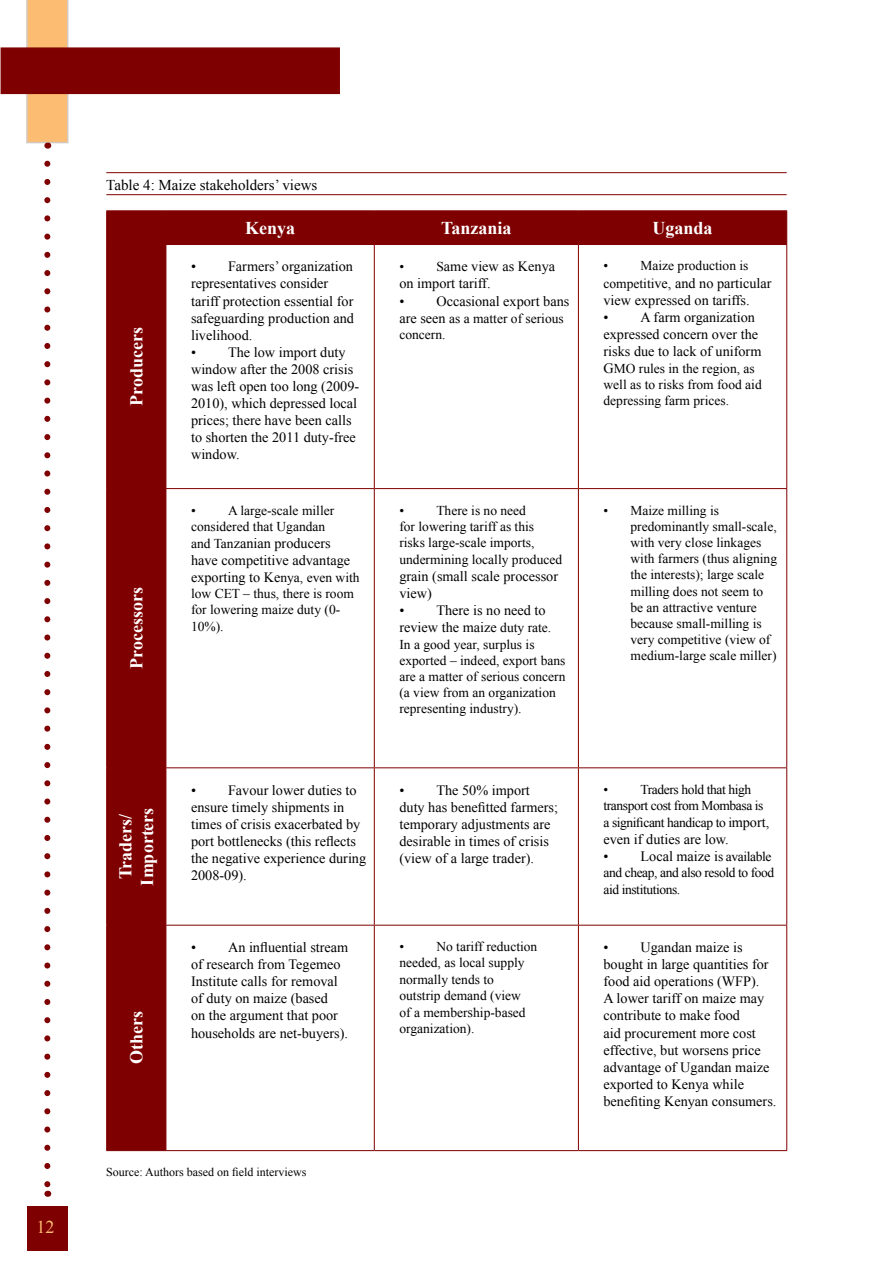
<style>
.page{position:relative;width:893px;height:1263px;background:#fff}
.page>*{position:absolute;margin:0;border:0;box-sizing:border-box;transform-origin:0 0}
.t1{font:700 18px/21.6px "Times New Roman";color:#fff;text-align:center}
.t2{font:18px "Times New Roman";color:#fcbd72}
.t3{font:15px "Times New Roman";color:#000}
.t4{font:14.25px/17.1px "Times New Roman";color:#000}
.t5{font:13.5px/16.2px "Times New Roman";color:#000}
.t6{font:13.5px/16.6px "Times New Roman";letter-spacing:-.03em;color:#000}
.t7{font:12px "Times New Roman";color:#000}
.s1{font-size:13.5px}
.s2{font-size:14.25px}
</style>
<div class="page">
<div style="left:27px;top:1206px;width:41px;height:45px;background:#7f0000"></div>
<div style="left:1px;top:47px;width:339px;height:47px;background:#7f0000;border:2px solid #7f0000"></div>
<svg style="left:44px;top:164px;width:6px;height:1021px"></svg>
<svg style="left:26px;top:0;width:42px;height:149px"></svg>
<hr style="left:106px;top:172px;width:681px;height:1px;background:#7f0000">
<hr style="left:106px;top:194px;width:681px;height:1px;background:#7f0000">
<div style="left:107px;top:211px;width:679px;height:33px;background:#7f0000"></div>
<div style="left:107px;top:245px;width:59px;height:905px;background:#7f0000"></div>
<hr style="left:106px;top:210px;width:60px;height:1px;background:#7f0000">
<hr style="left:106px;top:211px;width:1px;height:33px;background:#7f0000">
<hr style="left:166px;top:210px;width:208px;height:1px;background:#7f0000">
<hr style="left:166px;top:211px;width:1px;height:33px;background:#7f0000">
<hr style="left:374px;top:210px;width:204px;height:1px;background:#7f0000">
<hr style="left:374px;top:211px;width:1px;height:33px;background:#7f0000">
<hr style="left:578px;top:210px;width:209px;height:1px;background:#7f0000">
<hr style="left:578px;top:211px;width:1px;height:33px;background:#7f0000">
<hr style="left:786px;top:211px;width:1px;height:33px;background:#7f0000">
<hr style="left:106px;top:244px;width:60px;height:1px;background:#7f0000">
<hr style="left:106px;top:245px;width:1px;height:243px;background:#7f0000">
<hr style="left:166px;top:244px;width:208px;height:1px;background:#7f0000">
<hr style="left:166px;top:245px;width:1px;height:243px;background:#7f0000">
<hr style="left:374px;top:244px;width:204px;height:1px;background:#7f0000">
<hr style="left:374px;top:245px;width:1px;height:243px;background:#7f0000">
<hr style="left:578px;top:244px;width:209px;height:1px;background:#7f0000">
<hr style="left:578px;top:245px;width:1px;height:243px;background:#7f0000">
<hr style="left:786px;top:245px;width:1px;height:243px;background:#7f0000">
<hr style="left:106px;top:488px;width:60px;height:1px;background:#7f0000">
<hr style="left:106px;top:489px;width:1px;height:278px;background:#7f0000">
<hr style="left:166px;top:488px;width:208px;height:1px;background:#7f0000">
<hr style="left:166px;top:489px;width:1px;height:278px;background:#7f0000">
<hr style="left:374px;top:488px;width:204px;height:1px;background:#7f0000">
<hr style="left:374px;top:489px;width:1px;height:278px;background:#7f0000">
<hr style="left:578px;top:488px;width:209px;height:1px;background:#7f0000">
<hr style="left:578px;top:489px;width:1px;height:278px;background:#7f0000">
<hr style="left:786px;top:489px;width:1px;height:278px;background:#7f0000">
<hr style="left:106px;top:767px;width:60px;height:1px;background:#7f0000">
<hr style="left:106px;top:768px;width:1px;height:157px;background:#7f0000">
<hr style="left:166px;top:767px;width:208px;height:1px;background:#7f0000">
<hr style="left:166px;top:768px;width:1px;height:157px;background:#7f0000">
<hr style="left:374px;top:767px;width:204px;height:1px;background:#7f0000">
<hr style="left:374px;top:768px;width:1px;height:157px;background:#7f0000">
<hr style="left:578px;top:767px;width:209px;height:1px;background:#7f0000">
<hr style="left:578px;top:768px;width:1px;height:157px;background:#7f0000">
<hr style="left:786px;top:768px;width:1px;height:157px;background:#7f0000">
<hr style="left:106px;top:925px;width:60px;height:1px;background:#7f0000">
<hr style="left:106px;top:925px;width:1px;height:225px;background:#7f0000">
<hr style="left:166px;top:925px;width:208px;height:1px;background:#7f0000">
<hr style="left:166px;top:925px;width:1px;height:225px;background:#7f0000">
<hr style="left:374px;top:925px;width:204px;height:1px;background:#7f0000">
<hr style="left:374px;top:925px;width:1px;height:225px;background:#7f0000">
<hr style="left:578px;top:925px;width:209px;height:1px;background:#7f0000">
<hr style="left:578px;top:925px;width:1px;height:225px;background:#7f0000">
<hr style="left:786px;top:925px;width:1px;height:225px;background:#7f0000">
<hr style="left:106px;top:1150px;width:60px;height:1px;background:#7f0000">
<hr style="left:166px;top:1150px;width:208px;height:1px;background:#7f0000">
<hr style="left:374px;top:1150px;width:204px;height:1px;background:#7f0000">
<hr style="left:578px;top:1150px;width:209px;height:1px;background:#7f0000">
<p class="t2" style="left:37px;top:1214px;width:19px">12</p>
<p class="t3" style="left:106px;top:175px;width:213px">Table 4: Maize stakeholders’ views</p>
<p class="t1" style="left:245px;top:216px;width:52px">Kenya</p>
<p class="t1" style="left:441px;top:216px;width:72px">Tanzania</p>
<p class="t1" style="left:653px;top:216px;width:62px">Uganda</p>
<p class="t1" style="left:125px;top:406px;width:80px;rotate:-90deg">Producers</p>
<p class="t1" style="left:125px;top:669px;width:83px;rotate:-90deg">Processors</p>
<p class="t1" style="left:114px;top:885px;width:79px;rotate:-90deg">Traders/<br>Importers</p>
<p class="t1" style="left:125px;top:1064px;width:54px;rotate:-90deg">Others</p>
<p class="t4" style="left:191px;top:258px;width:165px">• Farmers’ organization representatives consider tariff protection essential for safeguarding production and livelihood.</p>
<p class="t4" style="left:191px;top:343px;width:170px">• The low import duty window after the 2008 crisis was left open too long (2009-<br>2010), which depressed local prices; there have been calls to shorten the 2011 duty-free window.</p>
<p class="t5" style="left:191px;top:502px;width:145px">• A large-scale miller considered that Ugandan</p>
<p class="t4" style="left:191px;top:534px;width:170px"><span class="s1">and Tan</span>zanian producers have competitive advantage exporting to Ke<span class="s1">nya, even with</span></p>
<p class="t5" style="left:191px;top:585px;width:164px">low CET – thus, there is room for lowering maize duty (0-<br>10%).</p>
<p class="t4" style="left:399px;top:258px;width:157px"><span class="s1">• S</span>ame view as Kenya on import tariff.</p>
<p class="t4" style="left:399px;top:292px;width:171px">• Occasional export bans</p>
<p class="t5" style="left:399px;top:310px;width:166px"><span class="s2">are seen</span> as a matter of serious concern.</p>
<p class="t5" style="left:603px;top:258px;width:146px">• Maize production is</p>
<p class="t4" style="left:603px;top:274px;width:170px"><span class="s1">competiti</span>ve, and no particular view expressed on tariffs.</p>
<p class="t4" style="left:603px;top:308px;width:159px">• A farm organization expressed concern over the risks due to lack of uniform</p>
<p class="t5" style="left:603px;top:360px;width:160px"><span class="s2">G</span>MO rules in the region, as well as to risks from food aid depressing farm prices.</p>
<p class="t5" style="left:399px;top:501px;width:164px">• There is no need<br>for lowering tariff as this risks large-scale imports, undermining locally produced</p>
<p class="t4" style="left:399px;top:568px;width:160px">grain (small scale processor view)</p>
<p class="t4" style="left:399px;top:602px;width:153px">• There is no need to review the maize <span class="s1">duty rate.</span></p>
<p class="t5" style="left:399px;top:636px;width:168px">In a good year, surplus is exported – indeed, export bans are a matter of serious concern (a view from an organization representing industry).</p>
<p class="t5" style="left:630px;top:502px;width:148px;text-indent:-27px">• Maize milling is predominantly small-scale, with very close linkages with farmers (thus aligning the interests); large scale milling does not seem to be an attractive venture because small-milling is very competitive (view of medium-large scale miller)</p>
<p class="t4" style="left:191px;top:781px;width:177px">• Favour lower duties to ensure timely shipments in times of crisis exacerbated by port bottlenecks (this reflects the negative experience during<br>2008-09).</p>
<p class="t4" style="left:399px;top:781px;width:160px">• The 50% import duty has benefitted farmers; temporary adjustments are desirable in times of crisis (view of a large trader).</p>
<p class="t6" style="left:603px;top:781px;width:167px">• Traders hold that high transport cost from Mombasa is a significant handicap to i<span class="s2">mport,</span></p>
<p class="t4" style="left:603px;top:831px;width:127px">even if duties are low.</p>
<p class="t4" style="left:603px;top:848px;width:169px">• Local maize i<span class="s1">s available</span></p>
<p class="t6" style="left:603px;top:865px;width:172px;line-height:16.2px">and cheap, and also resold to food aid institutions.</p>
<p class="t4" style="left:191px;top:938px;width:159px">• An influential stream of research from Tegemeo<br>Institute calls for removal of duty on maize (based<br>on the argument that poor households are net-buyers).</p>
<p class="t5" style="left:399px;top:938px;width:139px">• No tariff reduction needed, as local supply normally tends to outstrip demand (view<br>of a member<span class="s2">s</span>hip-based organization).</p>
<p class="t4" style="left:603px;top:938px;width:174px">• Ugandan maize is bought in large quantities for food aid operations (WFP).<br>A lower tariff on maize may contribute to make food<br>aid procurement more cost effective, but worsens price advantage of Ugandan maize exported to Kenya while benefiting Kenyan consumers.</p>
<p class="t7" style="left:106px;top:1164px;width:202px">Source: Authors based on field interviews</p>
</div>
